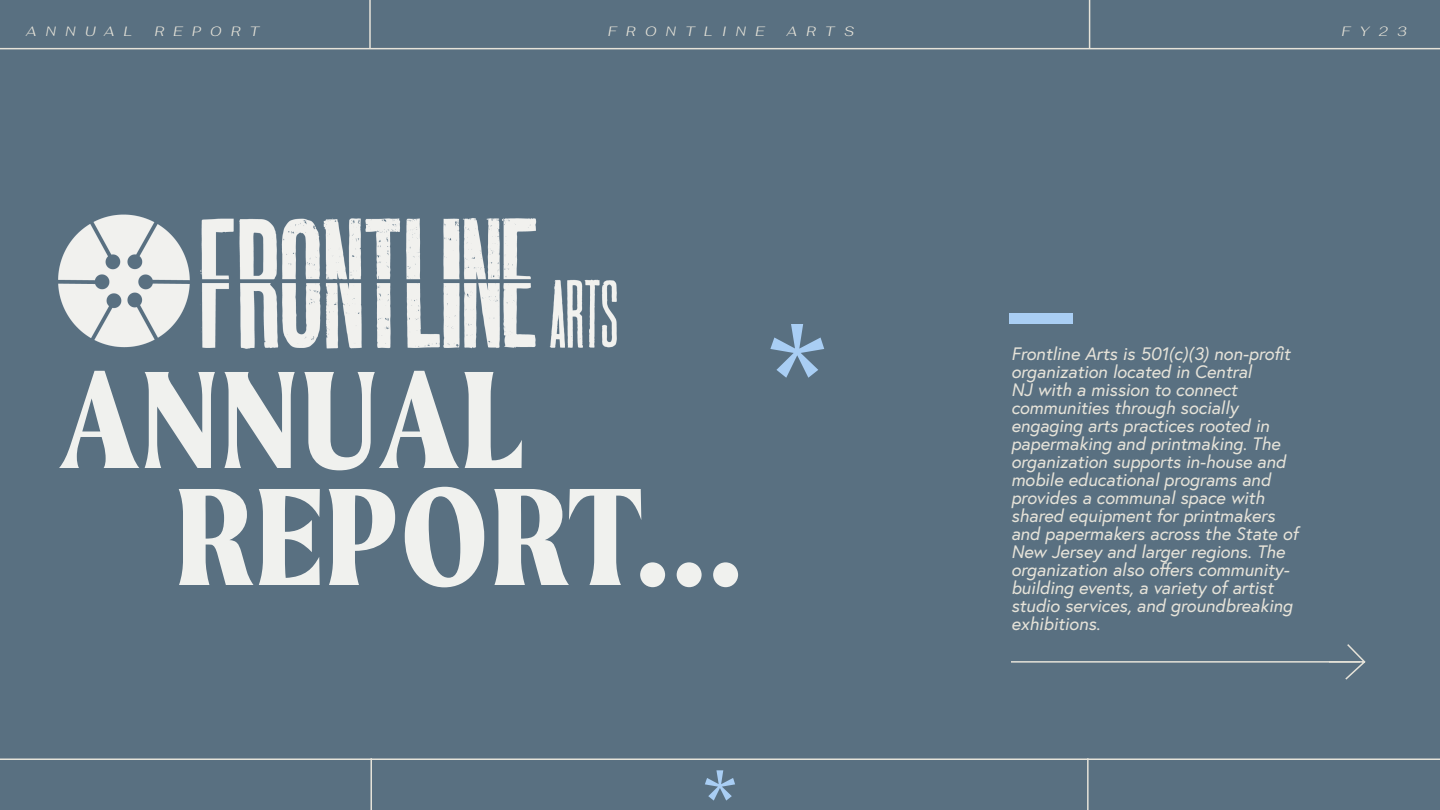
<style>
.page{position:relative;width:1440px;height:810px;background:#597081}
.page>*{position:absolute;margin:0;border:0;box-sizing:border-box;transform-origin:0 0}
.Heading{font:700 147.75px "Moret";color:#f0f1ee}
.Body{font:italic 18px/18px "Europa";color:#e6e3d9}
.Subheading{font:italic 300 13.5px "Fahkwang";letter-spacing:.7em;color:#e6e3d9}
</style>
<div class="page">
<hr style="left:0;top:48px;width:1440px;height:1px;background:#e6e3d9">
<hr style="left:369px;top:0;width:2px;height:49px;background:#e6e3d9">
<hr style="left:1089px;top:0;width:1px;height:49px;background:#e6e3d9">
<hr style="left:0;top:758px;width:1440px;height:2px;background:#e6e3d9">
<svg style="left:705px;top:770px;width:30px;height:31px"></svg>
<hr style="left:370px;top:758px;width:2px;height:52px;background:#e6e3d9">
<hr style="left:1087px;top:758px;width:2px;height:52px;background:#e6e3d9">
<hr style="left:1011px;top:661px;width:349px;height:2px;background:#e6e3d9">
<svg style="left:1327px;top:644px;width:39px;height:36px"></svg>
<svg style="left:770px;top:324px;width:54px;height:54px"></svg>
<div style="left:1010px;top:314px;width:63px;height:10px;background:#a9cef4"></div>
<img style="left:58px;top:214px;width:558px;height:135px">
<p class="Subheading" style="left:26px;top:20px;width:108px">ANNUAL</p>
<p class="Subheading" style="left:155px;top:20px;width:106px">REPORT</p>
<p class="Subheading" style="left:608px;top:20px;width:158px">FRONTLINE</p>
<p class="Subheading" style="left:787px;top:20px;width:69px">ARTS</p>
<p class="Subheading" style="left:1342px;top:20px;width:66px">FY23</p>
<p class="Heading" style="left:58px;top:333px;width:468px">ANNUAL</p>
<p class="Heading" style="left:174px;top:450px;width:571px">REPORT...</p>
<p class="Body" style="left:1011px;top:344px;width:289px">Frontline Arts is 501(c)(3) non-profit organization located in Central<br>NJ with a mission to connect communities through socially engaging arts practices rooted in papermaking and printmaking. The organization supports in-house and mobile educational programs and provides a communal space with shared equipment for printmakers and papermakers across the State of New Jersey and larger regions. The organization also offers community&shy;building events, a variety of artist studio services, and groundbreaking exhibitions.</p>
</div>
